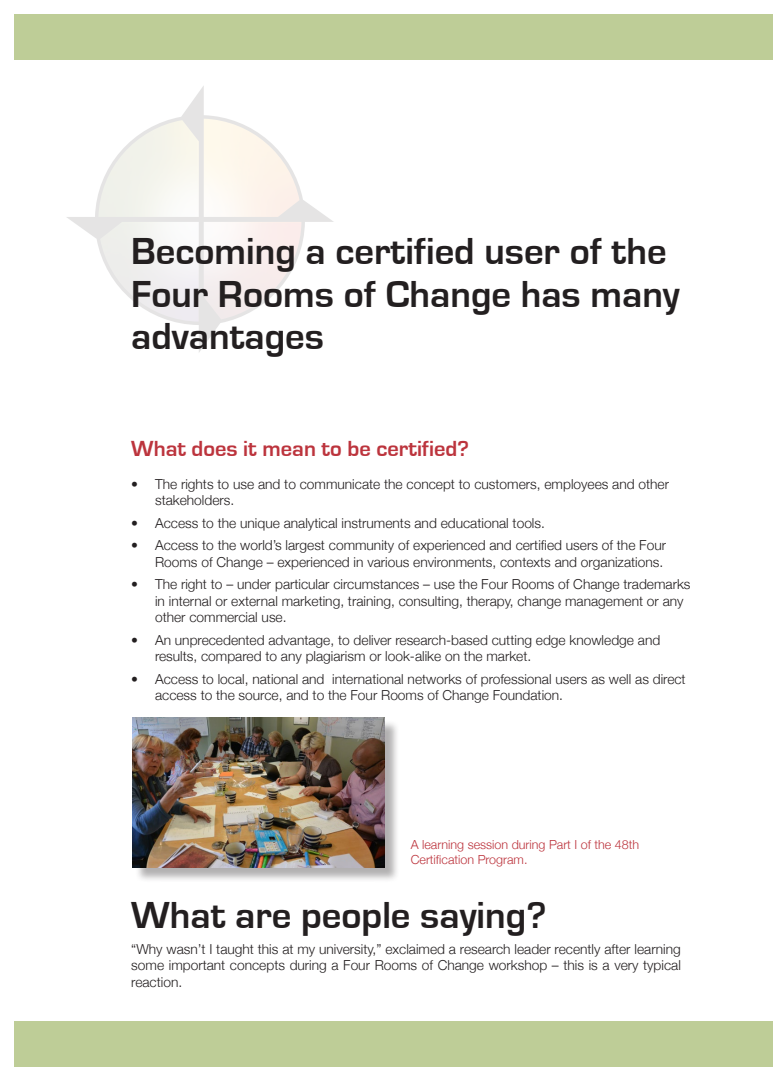
<style>
.page{position:relative;width:773px;height:1081px;background:#fff}
.page>*{position:absolute;margin:0;border:0;box-sizing:border-box;transform-origin:0 0}
.Brödtext{font:700 38.75px/42.5px "Eurostile";color:#231f20}
.t1{font:700 22.5px "Eurostile";color:#bc343d}
.Brödtext-2{font:300 13.75px/16.5px "Helvetica Neue";color:#231f20}
.t2{font:300 12.5px "Helvetica Neue";color:#bc343d}
</style>
<div class="page">
<div style="left:14px;top:1022px;width:758px;height:45px;background:#becd97"></div>
<div style="left:14px;top:14px;width:758px;height:45px;background:#becd97"></div>
<svg style="left:67px;top:86px;width:267px;height:266px"></svg>
<img style="left:98px;top:119px;width:203px;height:202px">
<div style="left:135px;top:719px;width:265px;height:164px;background:#231f20;opacity:.35"></div>
<img style="left:133px;top:718px;width:251px;height:149px">
<p class="Brödtext" style="left:131px;top:231px;width:550px">Becoming a certified user of the<br>Four Rooms of Change has many advantages</p>
<p class="t1" style="left:131px;top:436px;width:339px">What does it mean to be certified?</p>
<p class="Brödtext-2" style="left:155px;top:474px;width:515px;text-indent:-24px">• The rights to use and to communicate the concept to customers, employees and other stakeholders.</p>
<p class="Brödtext-2" style="left:131px;top:513px;width:415px">• Access to the unique analytical instruments and educational tools.</p>
<p class="Brödtext-2" style="left:131px;top:536px;width:536px;text-align:right">• Access to the world’s largest community of experienced and certified users of the Four<br>Rooms of Change – experienced in various environments, contexts and organizations.</p>
<p class="Brödtext-2" style="left:155px;top:575px;width:537px;text-indent:-24px">• The right to – under particular circumstances – use the Four Rooms of Change trademarks in internal or external marketing, training, consulting, therapy, change management or any other commercial use.</p>
<p class="Brödtext-2" style="left:131px;top:630px;width:530px">• An unprecedented advantage, to deliver research-based cutting edge knowledge and</p>
<p class="Brödtext-2" style="left:155px;top:647px;width:377px">results, compared to any plagiarism or look-alike on the market.</p>
<p class="Brödtext-2" style="left:155px;top:669px;width:532px;text-indent:-24px">• Access to local, national and international networks of professional users as well as direct access to the source, and to the Four Rooms of Change Foundation.</p>
<p class="t2" style="left:410px;top:834px;width:230px">A learning session during Part I of the 48th</p>
<p class="t2" style="left:410px;top:849px;width:118px">Certification Program.</p>
<p class="Brödtext" style="left:131px;top:895px;width:417px">What are people saying?</p>
<p class="Brödtext-2" style="left:131px;top:939px;width:551px;text-align:justify">“Why wasn’t I taught this at my university,” exclaimed a research leader recently after learning some important concepts during a Four Rooms of Change workshop – this is a very typical reaction.</p>
</div>
